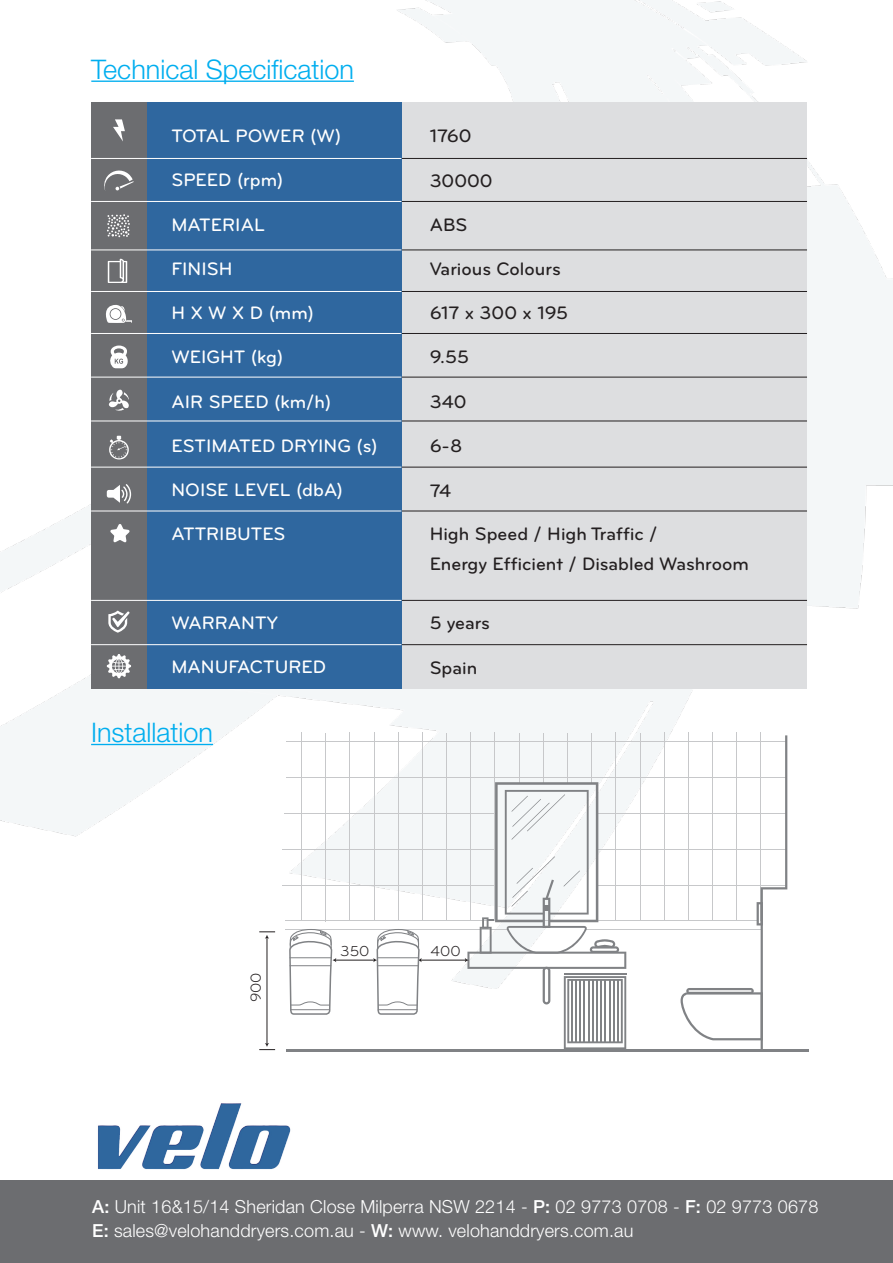
<style>
.page{position:relative;width:893px;height:1263px;background:#fff}
.page>*{position:absolute;margin:0;border:0;box-sizing:border-box;transform-origin:0 0}
.t1{font:300 27px "Helvetica Neue";color:#00aeef}
.t2{font:500 18.75px "Bryant LG";color:#fff}
.t3{font:500 18.75px/30px "Bryant LG";color:#231f20}
.t4{font:300 18px/24px "Helvetica Neue";letter-spacing:.01em;color:#fff}
.t5{font:15px "Bryant LG";letter-spacing:-.005em;color:#231f20}
.s1{font-weight:500}
</style>
<div class="page">
<img style="left:98px;top:1103px;width:190px;height:67px">
<div style="left:0;top:1180px;width:893px;height:83px;background:#6c6d70"></div>
<hr style="left:91px;top:81px;width:263px;height:1px;background:#00aeef">
<div style="left:91px;top:102px;width:311px;height:587px;background:#2f679f"></div>
<div style="left:91px;top:102px;width:56px;height:587px;background:#6c6d70"></div>
<div style="left:402px;top:102px;width:405px;height:587px;background:#dddee0"></div>
<hr style="left:402px;top:158px;width:405px;height:1px;background:#231f20">
<hr style="left:402px;top:201px;width:405px;height:1px;background:#231f20">
<hr style="left:402px;top:250px;width:405px;height:1px;background:#231f20">
<hr style="left:402px;top:291px;width:405px;height:1px;background:#231f20">
<hr style="left:402px;top:333px;width:405px;height:1px;background:#231f20">
<hr style="left:402px;top:377px;width:405px;height:1px;background:#231f20">
<hr style="left:402px;top:421px;width:405px;height:1px;background:#231f20">
<hr style="left:402px;top:467px;width:405px;height:1px;background:#231f20">
<hr style="left:402px;top:511px;width:405px;height:1px;background:#231f20">
<hr style="left:402px;top:600px;width:405px;height:1px;background:#231f20">
<hr style="left:402px;top:644px;width:405px;height:1px;background:#231f20">
<hr style="left:91px;top:158px;width:310px;height:1px;background:#fff">
<hr style="left:91px;top:201px;width:310px;height:1px;background:#fff">
<hr style="left:91px;top:291px;width:310px;height:1px;background:#fff">
<hr style="left:91px;top:250px;width:310px;height:1px;background:#fff">
<hr style="left:91px;top:333px;width:310px;height:1px;background:#fff">
<hr style="left:91px;top:377px;width:310px;height:1px;background:#fff">
<hr style="left:91px;top:421px;width:310px;height:1px;background:#fff">
<hr style="left:91px;top:467px;width:310px;height:1px;background:#fff">
<hr style="left:91px;top:511px;width:310px;height:1px;background:#fff">
<hr style="left:91px;top:600px;width:310px;height:1px;background:#fff">
<hr style="left:91px;top:644px;width:310px;height:1px;background:#fff">
<svg style="left:108px;top:390px;width:21px;height:21px"></svg>
<svg style="left:109px;top:436px;width:20px;height:24px"></svg>
<svg style="left:107px;top:484px;width:24px;height:19px"></svg>
<svg style="left:113px;top:119px;width:12px;height:22px"></svg>
<svg style="left:110px;top:345px;width:18px;height:24px"></svg>
<svg style="left:106px;top:305px;width:26px;height:18px"></svg>
<svg style="left:104px;top:170px;width:30px;height:21px"></svg>
<svg style="left:108px;top:611px;width:22px;height:22px"></svg>
<svg style="left:107px;top:654px;width:24px;height:24px"></svg>
<svg style="left:110px;top:524px;width:20px;height:18px"></svg>
<svg style="left:108px;top:259px;width:19px;height:24px"></svg>
<svg style="left:107px;top:214px;width:23px;height:23px"></svg>
<hr style="left:91px;top:744px;width:122px;height:1px;background:#00aeef">
<hr style="left:586px;top:929px;width:176px;height:1px;background:#c7c8ca">
<hr style="left:285px;top:929px;width:222px;height:1px;background:#c7c8ca">
<hr style="left:285px;top:921px;width:472px;height:1px;background:#c7c8ca">
<hr style="left:598px;top:885px;width:188px;height:1px;background:#c7c8ca">
<hr style="left:598px;top:849px;width:188px;height:1px;background:#c7c8ca">
<hr style="left:282px;top:885px;width:213px;height:1px;background:#c7c8ca">
<hr style="left:282px;top:849px;width:213px;height:1px;background:#c7c8ca">
<hr style="left:284px;top:813px;width:212px;height:1px;background:#c7c8ca">
<hr style="left:597px;top:813px;width:189px;height:1px;background:#c7c8ca">
<hr style="left:286px;top:777px;width:500px;height:1px;background:#c7c8ca">
<hr style="left:286px;top:741px;width:500px;height:1px;background:#c7c8ca">
<hr style="left:301px;top:733px;width:1px;height:188px;background:#c7c8ca">
<hr style="left:325px;top:733px;width:1px;height:188px;background:#c7c8ca">
<hr style="left:350px;top:733px;width:1px;height:188px;background:#c7c8ca">
<hr style="left:374px;top:733px;width:1px;height:188px;background:#c7c8ca">
<hr style="left:398px;top:733px;width:1px;height:188px;background:#c7c8ca">
<hr style="left:422px;top:733px;width:1px;height:188px;background:#c7c8ca">
<hr style="left:446px;top:733px;width:1px;height:188px;background:#c7c8ca">
<hr style="left:470px;top:733px;width:1px;height:188px;background:#c7c8ca">
<hr style="left:495px;top:733px;width:1px;height:188px;background:#c7c8ca">
<hr style="left:519px;top:733px;width:1px;height:50px;background:#c7c8ca">
<hr style="left:543px;top:733px;width:1px;height:50px;background:#c7c8ca">
<hr style="left:567px;top:733px;width:1px;height:50px;background:#c7c8ca">
<hr style="left:591px;top:733px;width:1px;height:50px;background:#c7c8ca">
<hr style="left:615px;top:733px;width:1px;height:188px;background:#c7c8ca">
<hr style="left:640px;top:733px;width:1px;height:188px;background:#c7c8ca">
<hr style="left:664px;top:733px;width:1px;height:188px;background:#c7c8ca">
<hr style="left:688px;top:733px;width:1px;height:188px;background:#c7c8ca">
<hr style="left:712px;top:733px;width:1px;height:188px;background:#c7c8ca">
<hr style="left:736px;top:733px;width:1px;height:188px;background:#c7c8ca">
<hr style="left:761px;top:733px;width:1px;height:188px;background:#c7c8ca">
<hr style="left:286px;top:1049px;width:523px;height:3px;background:#808285">
<svg style="left:681px;top:735px;width:106px;height:314px"></svg>
<hr style="left:267px;top:937px;width:1px;height:107px;background:#231f20">
<svg style="left:259px;top:931px;width:16px;height:8px"></svg>
<hr style="left:421px;top:960px;width:45px;height:1px;background:#231f20">
<svg style="left:465px;top:782px;width:161px;height:267px"></svg>
<hr style="left:335px;top:960px;width:39px;height:1px;background:#231f20">
<svg style="left:259px;top:1043px;width:16px;height:7px"></svg>
<svg style="left:373px;top:928px;width:49px;height:87px"></svg>
<svg style="left:288px;top:928px;width:48px;height:210px"></svg>
<h1 class="t1" style="left:91px;top:52px;width:264px">Technical Specification</h1>
<p class="t2" style="left:171px;top:124px;width:171px">TOTAL POWER (W)</p>
<p class="t2" style="left:171px;top:169px;width:113px">SPEED (rpm)</p>
<p class="t2" style="left:171px;top:213px;width:95px">MATERIAL</p>
<p class="t2" style="left:171px;top:257px;width:62px">FINISH</p>
<p class="t2" style="left:171px;top:301px;width:144px">H X W X D (mm)</p>
<p class="t2" style="left:171px;top:346px;width:113px">WEIGHT (kg)</p>
<p class="t2" style="left:171px;top:390px;width:161px">AIR SPEED (km/h)</p>
<p class="t2" style="left:171px;top:434px;width:208px">ESTIMATED DRYING (s)</p>
<p class="t2" style="left:171px;top:478px;width:173px">NOISE LEVEL (dbA)</p>
<p class="t2" style="left:171px;top:523px;width:115px">ATTRIBUTES</p>
<p class="t2" style="left:171px;top:611px;width:108px">WARRANTY</p>
<p class="t2" style="left:171px;top:655px;width:156px">MANUFACTURED</p>
<h1 class="t1" style="left:91px;top:716px;width:123px">Installation</h1>
<p class="t3" style="left:430px;top:121px;width:43px">1760</p>
<p class="t3" style="left:430px;top:165px;width:64px">30000</p>
<p class="t3" style="left:430px;top:209px;width:39px">ABS</p>
<p class="t3" style="left:430px;top:254px;width:133px">Various Colours</p>
<p class="t3" style="left:430px;top:298px;width:140px">617 x 300 x 195</p>
<p class="t3" style="left:430px;top:342px;width:41px">9.55</p>
<p class="t3" style="left:430px;top:386px;width:38px">340</p>
<p class="t3" style="left:430px;top:431px;width:34px">6-8</p>
<p class="t3" style="left:430px;top:476px;width:23px">74</p>
<p class="t3" style="left:430px;top:518px;width:321px">High Speed / High Traffic /<br>Energy Efficient / Disabled Washroom</p>
<p class="t3" style="left:430px;top:608px;width:62px">5 years</p>
<p class="t3" style="left:430px;top:652px;width:49px">Spain</p>
<p class="t5" style="left:247px;top:1002px;width:31px;rotate:-90deg">900</p>
<p class="t5" style="left:340px;top:942px;width:31px">350</p>
<p class="t5" style="left:431px;top:942px;width:31px">400</p>
<p class="t4" style="left:92px;top:1194px;width:728px"><span class="s1">A:</span> Unit 16&amp;15/14 Sheridan Close Milperra NSW 2214 - <span class="s1">P:</span> 02 9773 0708 - <span class="s1">F:</span> 02 9773 0678<br><span class="s1">E:</span> sales@velohanddryers.com.au - <span class="s1">W:</span> www. velohanddryers.com.au</p>
</div>
